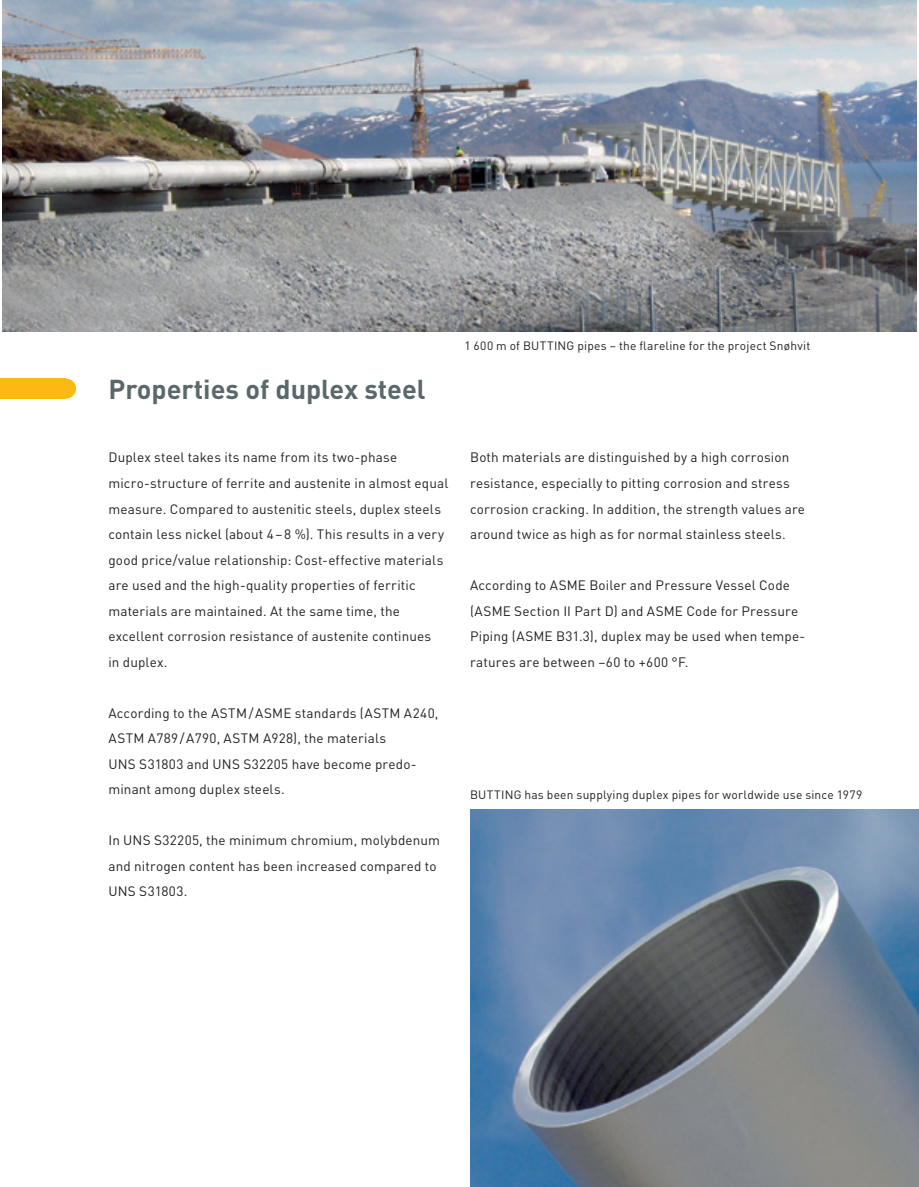
<style>
.page{position:relative;width:919px;height:1187px;background:#fff}
.page>*{position:absolute;margin:0;border:0;box-sizing:border-box;transform-origin:0 0}
.t1{font:700 27px "DIN";color:#5b686b}
.t2{font:13.5px/25.5px "DIN";letter-spacing:.01em;color:#231f20}
.t3{font:12px "DIN";letter-spacing:.015em;color:#231f20}
</style>
<div class="page">
<img style="left:2px;top:0;width:914px;height:332px">
<img style="left:470px;top:809px;width:448px;height:377px">
<div style="left:0;top:378px;width:66px;height:20px;background:#fdb913"></div>
<div style="left:56px;top:378px;width:20px;height:20px;background:#fdb913;border-radius:50%"></div>
<p class="t1" style="left:108px;top:371px;width:318px">Properties of duplex steel</p>
<p class="t3" style="left:464px;top:338px;width:347px">1 600 m of BUTTING pipes – the flareline for the project Snøhvit</p>
<p class="t2" style="left:108px;top:445px;width:341px">Duplex steel takes its name from its two-phase micro-structure of ferrite and austenite in almost equal measure. Compared to austenitic steels, duplex steels contain less nickel (about 4–8 %). This results in a very good price/value relationship: Cost-effective materials are used and the high-quality properties of ferritic materials are maintained. At the same time, the excellent corrosion resistance of austenite continues<br>in duplex.</p>
<p class="t2" style="left:108px;top:700px;width:331px">According to the ASTM/ASME standards (ASTM A240, ASTM A789/A790, ASTM A928), the materials<br>UNS S31803 and UNS S32205 have become predo&shy;minant among duplex steels.</p>
<p class="t2" style="left:108px;top:827px;width:333px">In UNS S32205, the minimum chromium, molybdenum and nitrogen content has been increased compared to<br>UNS S31803.</p>
<p class="t2" style="left:470px;top:445px;width:336px">Both materials are distinguished by a high corrosion resistance, especially to pitting corrosion and stress corrosion cracking. In addition, the strength values are around twice as high as for normal stainless steels.</p>
<p class="t2" style="left:470px;top:572px;width:337px">According to ASME Boiler and Pressure Vessel Code (ASME Section II Part D) and ASME Code for Pressure Piping (ASME B31.3), duplex may be used when tempe&shy;ratures are between –60 to +600 °F.</p>
<p class="t3" style="left:470px;top:788px;width:393px">BUTTING has been supplying duplex pipes for worldwide use since 1979</p>
</div>
